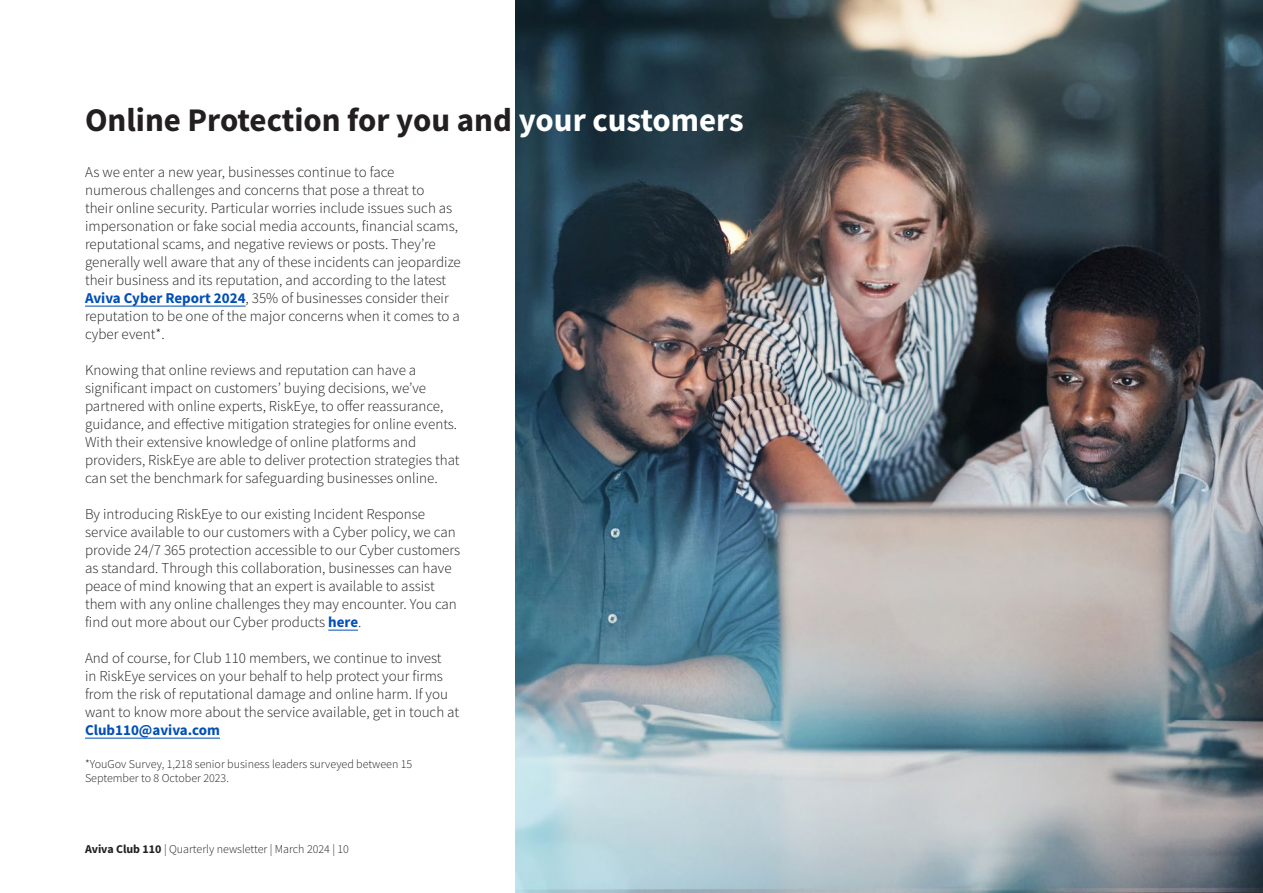
<style>
.page{position:relative;width:1263px;height:893px;background:#fff}
.page>*{position:absolute;margin:0;border:0;box-sizing:border-box;transform-origin:0 0}
.Heading_1{font:700 33px "Source Sans Pro";color:#231f20}
.t1{font:300 15px/18px "Source Sans Pro";color:#231f20}
.Referenence{font:300 12px/14.4px "Source Sans Pro";color:#231f20}
.s1{color:#fff}
.s2{font-weight:700;color:#004fb6}
.s3{font-weight:700}
</style>
<div class="page">
<hr style="left:85px;top:306px;width:161px;height:1px;background:#004fb6">
<hr style="left:328px;top:630px;width:30px;height:1px;background:#004fb6">
<hr style="left:85px;top:738px;width:135px;height:1px;background:#004fb6">
<img style="left:516px;top:0;width:747px;height:893px">
<p class="Heading_1" style="left:85px;top:98px;width:660px">Online Protection for you and <span class="s1">your customers</span></p>
<p class="t1" style="left:85px;top:163px;width:377px">As we enter a new year, businesses continue to face<br>numerous challenges and concerns that pose a threat to<br>their online security. Particular worries include issues such as impersonation or fake social media accounts, financial scams, reputational scams, and negative reviews or posts. They’re generally well aware that any of these incidents can jeopardize their business and its reputation, and according to the latest <span class="s2">Aviva Cyber Report 2024</span>, 35% of businesses consider their reputation to be one of the major concerns when it comes to a cyber event*.</p>
<p class="t1" style="left:85px;top:361px;width:376px">Knowing that online reviews and reputation can have a significant impact on customers’ buying decisions, we’ve partnered with online experts, RiskEye, to offer reassurance, guidance, and effective mitigation strategies for online events.<br>With their extensive knowledge of online platforms and providers, RiskEye are able to deliver protection strategies that can set the benchmark for safeguarding businesses online.</p>
<p class="t1" style="left:85px;top:505px;width:377px">By introducing RiskEye to our existing Incident Response service available to our customers with a Cyber policy, we can provide 24/7 365 protection accessible to our Cyber customers as standard. Through this collaboration, businesses can have peace of mind knowing that an expert is available to assist them with any online challenges they may encounter. You can find out more about our Cyber products <span class="s2">here</span>.</p>
<p class="t1" style="left:85px;top:649px;width:376px">And of course, for Club 110 members, we continue to invest<br>in RiskEye services on your behalf to help protect your firms from the risk of reputational damage and online harm. If you want to know more about the service available, get in touch at <span class="s2">Club110@aviva.com</span></p>
<p class="Referenence" style="left:85px;top:756px;width:329px">*YouGov Survey, 1,218 senior business leaders surveyed between 15<br>September to 8 October 2023.</p>
<p class="Referenence" style="left:85px;top:842px;width:265px"><span class="s3">Aviva Club 110</span> | Quarterly newsletter | March 2024 | 10</p>
</div>
